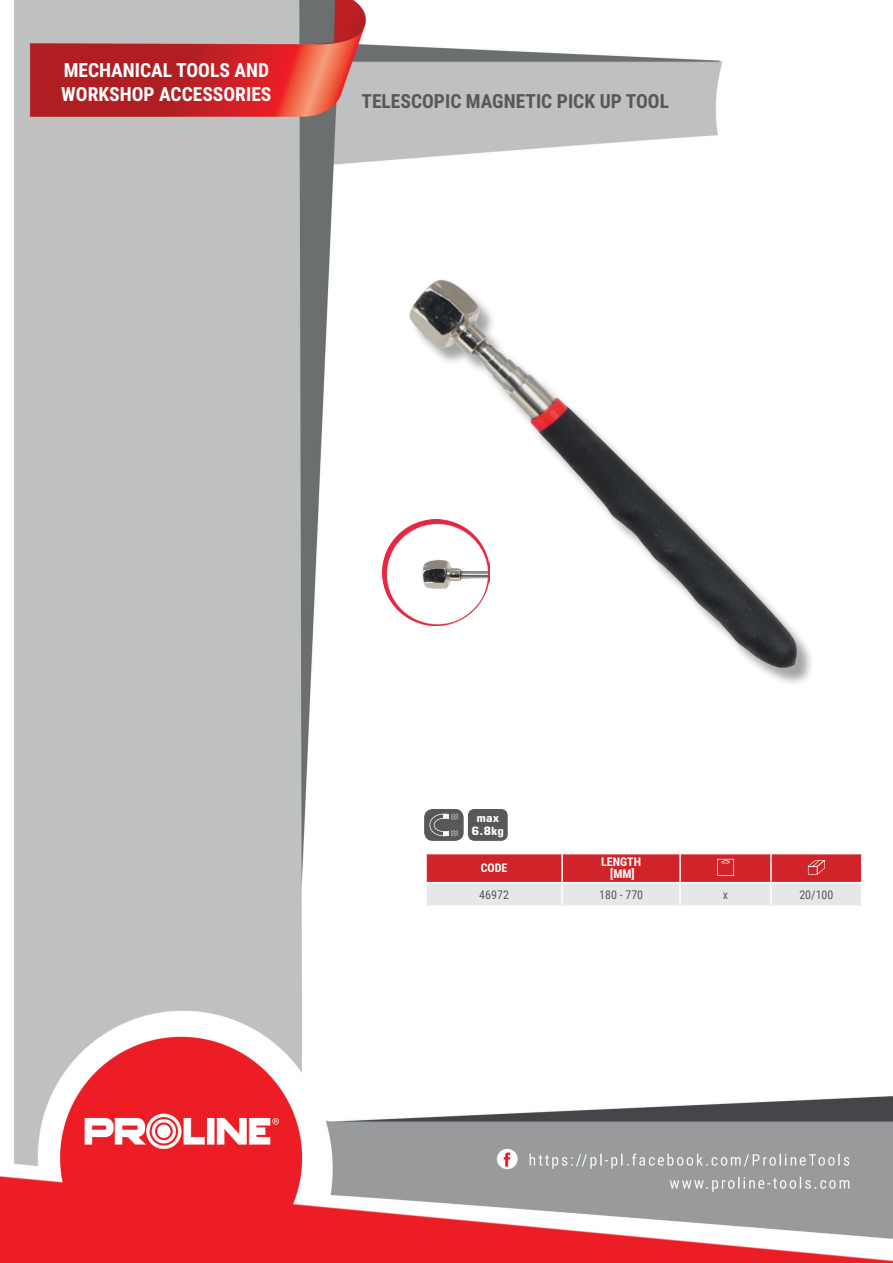
<style>
.page{position:relative;width:893px;height:1263px;background:#fff}
.page>*{position:absolute;margin:0;border:0;box-sizing:border-box;transform-origin:0 0}
.t1{font:700 19.5px/23.4px "Roboto Condensed";color:#fff}
.t2{font:700 19.5px "Roboto Condensed";color:#57585a}
.t3{font:12px "Roboto Condensed";color:#57585a}
.t4{font:700 12px/12px "Roboto Condensed";color:#fff;text-align:center}
.t5{font:700 11.25px/13.5px "Square 721 BT";color:#fff;text-align:center}
</style>
<div class="page">
<img style="left:0;top:0;width:893px;height:1263px">
<img style="left:400px;top:270px;width:417px;height:417px">
<hr style="left:425px;top:854px;width:2px;height:28px;background:#fff">
<hr style="left:425px;top:883px;width:2px;height:22px;background:#fff">
<hr style="left:425px;top:853px;width:137px;height:1px;background:#fff">
<hr style="left:425px;top:882px;width:137px;height:1px;background:#fff">
<hr style="left:425px;top:905px;width:137px;height:2px;background:#fff">
<hr style="left:562px;top:905px;width:118px;height:2px;background:#fff">
<hr style="left:680px;top:905px;width:91px;height:2px;background:#fff">
<hr style="left:771px;top:905px;width:91px;height:2px;background:#fff">
<svg style="left:426px;top:853px;width:436px;height:53px;background:#dd858a"></svg>
<div style="left:425px;top:810px;width:38px;height:30px;background:#57585a;border-radius:8px"></div>
<div style="left:424px;top:809px;width:40px;height:32px;border:1px solid #57585a;border-radius:8px"></div>
<svg style="left:429px;top:814px;width:29px;height:22px"></svg>
<div style="left:468px;top:809px;width:40px;height:32px;background:#57585a;border-radius:7px"></div>
<img style="left:383px;top:519px;width:106px;height:106px">
<p class="t1" style="left:61px;top:58px;width:212px">MECHANICAL TOOLS AND<br>WORKSHOP ACCESSORIES</p>
<p class="t2" style="left:361px;top:88px;width:309px">TELESCOPIC MAGNETIC PICK UP TOOL</p>
<p class="t5" style="left:471px;top:811px;width:34px">max<br>6.8kg</p>
<p class="t4" style="left:481px;top:862px;width:28px">CODE</p>
<p class="t4" style="left:601px;top:856px;width:41px">LENGTH [MM]</p>
<p class="t3" style="left:479px;top:886px;width:31px">46972</p>
<p class="t3" style="left:599px;top:886px;width:46px">180 - 770</p>
<p class="t3" style="left:723px;top:886px;width:7px">x</p>
<p class="t3" style="left:799px;top:886px;width:36px">20/100</p>
</div>
